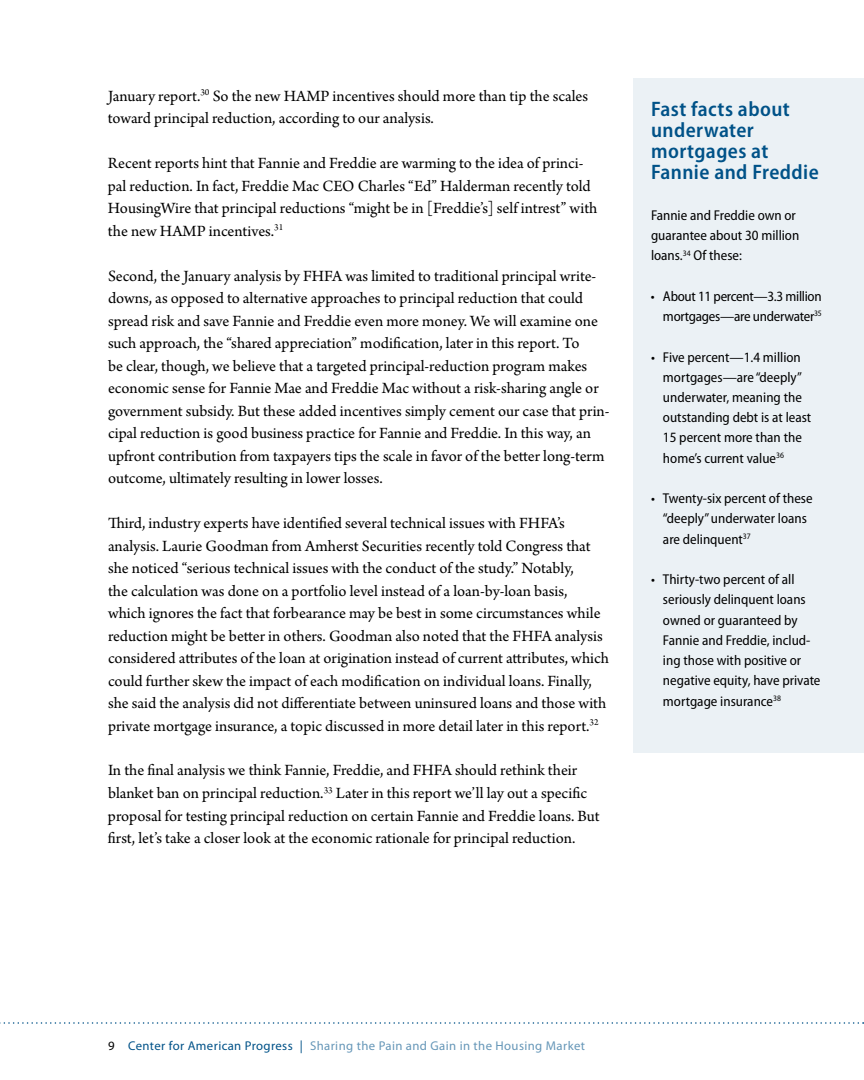
<style>
.page{position:relative;width:864px;height:1080px;background:#fff}
.page>*{position:absolute;margin:0;border:0;box-sizing:border-box;transform-origin:0 0}
.t1{font:600 semi-condensed 21px/21px "Myriad Pro";letter-spacing:.02em;color:#005288}
.t2{font:16.5px/22.5px "Arno Pro";color:#000}
.t3{font:semi-condensed 14.25px/20.2px "Myriad Pro";color:#000}
.t4{font:semi-condensed 14.25px/20.2px "Myriad Pro";letter-spacing:-.02em;color:#000;text-align:right}
.t5{font:12.75px "Myriad Pro";letter-spacing:.03em;color:#6697b8}
.s1{color:#000}
.s2{color:#005288}
</style>
<div class="page">
<svg style="left:0;top:1022px;width:864px;height:2px"></svg>
<div style="left:633px;top:177px;width:231px;height:576px;background:#ebf1f5"></div>
<div style="left:633px;top:78px;width:231px;height:112px;background:#ebf1f5"></div>
<p class="t2" style="left:108px;top:85px;width:482px">January report.<sup>30</sup> So the new HAMP incentives should more than tip the scales toward principal reduction, according to our analysis.</p>
<p class="t2" style="left:108px;top:153px;width:491px">Recent reports hint that Fannie and Freddie are warming to the idea of princi&shy;pal reduction. In fact, Freddie Mac CEO Charles “Ed” Halderman recently told HousingWire that principal reductions “might be in [Freddie’s] self intrest” with the new HAMP incentives.<sup>31</sup></p>
<p class="t2" style="left:108px;top:265px;width:503px">Second, the January analysis by FHFA was limited to traditional principal write&shy;downs, as opposed to alternative approaches to principal reduction that could spread risk and save Fannie and Freddie even more money. We will examine one such approach, the “shared appreciation” modification, later in this report. To<br>be clear, though, we believe that a targeted principal-reduction program makes economic sense for Fannie Mae and Freddie Mac without a risk-sharing angle or government subsidy. But these added incentives simply cement our case that prin&shy;cipal reduction is good business practice for Fannie and Freddie. In this way, an upfront contribution from taxpayers tips the scale in favor of the better long-term outcome, ultimately resulting in lower losses.</p>
<p class="t2" style="left:108px;top:513px;width:503px">Third, industry experts have identified several technical issues with FHFA’s analysis. Laurie Goodman from Amherst Securities recently told Congress that she noticed “serious technical issues with the conduct of the study.” Notably,<br>the calculation was done on a portfolio level instead of a loan-by-loan basis, which ignores the fact that forbearance may be best in some circumstances while reduction might be better in others. Goodman also noted that the FHFA analysis considered attributes of the loan at origination instead of current attributes, which could further skew the impact of each modification on individual loans. Finally, she said the analysis did not differentiate between uninsured loans and those with private mortgage insurance, a topic discussed in more detail later in this report.<sup>32</sup></p>
<p class="t2" style="left:108px;top:760px;width:493px">In the final analysis we think Fannie, Freddie, and FHFA should rethink their blanket ban on principal reduction.<sup>33</sup> Later in this report we’ll lay out a specific proposal for testing principal reduction on certain Fannie and Freddie loans. But first, let’s take a closer look at the economic rationale for principal reduction.</p>
<p class="t1" style="left:651px;top:99px;width:169px">Fast facts about underwater mortgages at<br>Fannie and Freddie</p>
<p class="t3" style="left:651px;top:205px;width:150px">Fannie and Freddie own or guarantee about 30 million loans.<sup>34</sup> Of these:</p>
<p class="t4" style="left:651px;top:286px;width:172px">• About 11 percent—3.3 million mortgages—are underwater<sup>35</sup></p>
<p class="t3" style="left:663px;top:347px;width:150px;text-indent:-12px">• Five percent—1.4 million mortgages—are “deeply” underwater, meaning the outstanding debt is at least<br>15 percent more than the home’s current value<sup>36</sup></p>
<p class="t3" style="left:663px;top:489px;width:151px;text-indent:-12px">• Twenty-six percent of these “deeply” underwater loans are delinquent<sup>37</sup></p>
<p class="t3" style="left:663px;top:570px;width:159px;text-indent:-12px">• Thirty-two percent of all seriously delinquent loans owned or guaranteed by<br>Fannie and Freddie, includ&shy;ing those with positive or negative equity, have private mortgage insurance<sup>38</sup></p>
<p class="t5" style="left:108px;top:1038px;width:479px"><span class="s1">9</span> <span class="s2">Center for American Progress |</span> Sharing the Pain and Gain in the Housing Market</p>
</div>
